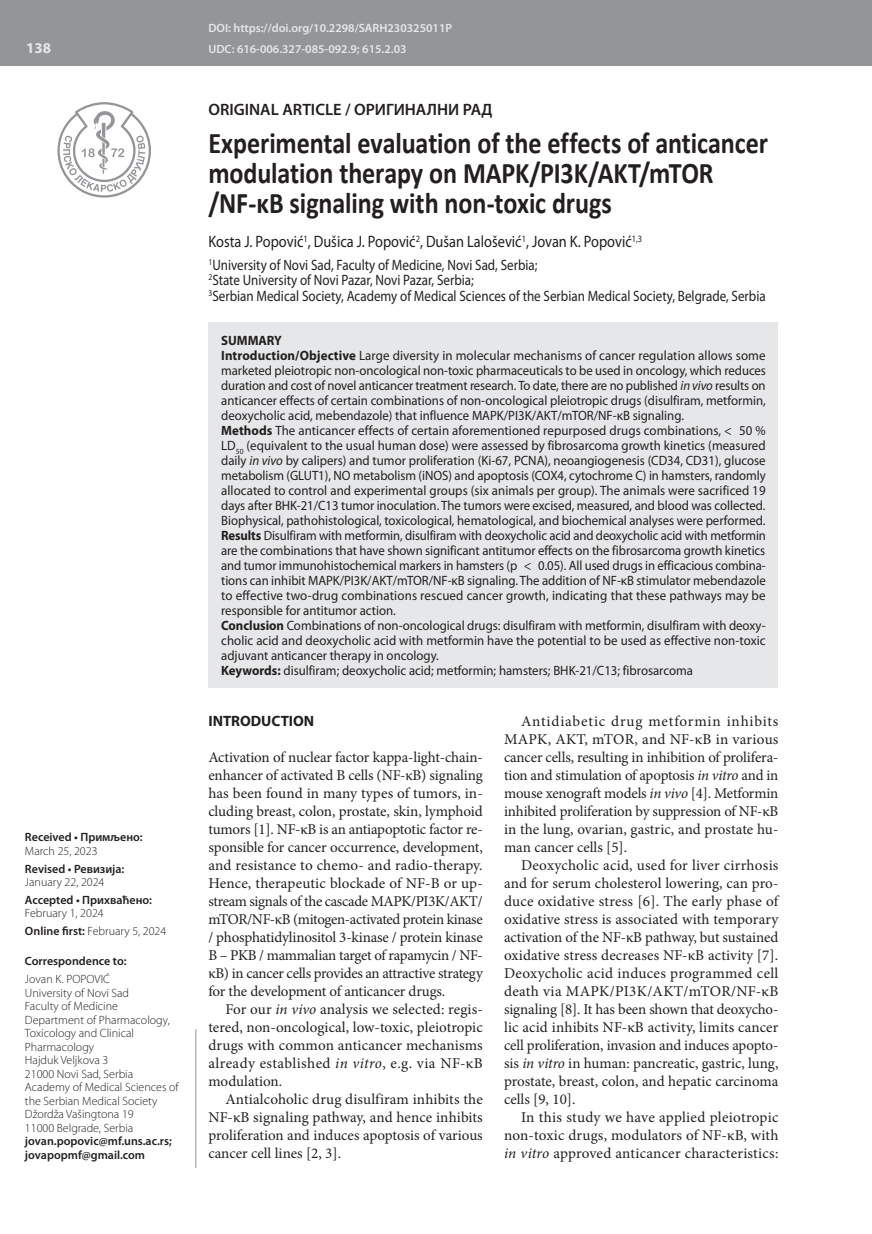
<style>
.page{position:relative;width:872px;height:1234px;background:#fff}
.page>*{position:absolute;margin:0;border:0;box-sizing:border-box;transform-origin:0 0}
.t1{font:700 30px/30px "Calibri";letter-spacing:-.005em;color:#231f20;scale:.87 1}
.t2{font:16.5px "Myriad Pro";color:#231f20;scale:.87 1}
.t3{font:600 16.5px "Myriad Pro";color:#231f20}
.t4{font:15px/18px "Minion Pro";color:#231f20;text-align:justify}
.t5{font:15px/15.8px "Myriad Pro";color:#231f20;scale:.87 1}
.t6{font:700 15px "Myriad Pro";color:#231f20}
.t7{font:700 15px "Myriad Pro";color:#e6e7e9}
.t8{font:13.5px/15px "Myriad Pro";color:#231f20;scale:.96 1}
.t9{font:300 12px/13.5px "Myriad Pro";color:#231f20}
.t10{font:600 12px/13.5px "Myriad Pro";color:#231f20}
.t11{font:600 12px/21.3px "Myriad Pro";color:#e6e7e9}
.s1{font-weight:600}
.s2{font-weight:700}
.s3{font-style:italic}
</style>
<div class="page">
<div style="left:0;top:0;width:872px;height:66px;background:#939598"></div>
<hr style="left:196px;top:1028px;width:1px;height:139px;background:#939598">
<svg style="left:57px;top:102px;width:94px;height:95px"></svg>
<div style="left:208px;top:322px;width:570px;height:365px;background:#e6e7e9"></div>
<p class="t7" style="left:26px;top:38px;width:26px">138</p>
<p class="t10" style="left:25px;top:830px;width:119px">Received • Примљено:</p>
<p class="t9" style="left:25px;top:844px;width:74px">March 25, 2023</p>
<p class="t10" style="left:25px;top:861px;width:101px">Revised • Ревизија:</p>
<p class="t9" style="left:25px;top:875px;width:81px">January 22, 2024</p>
<p class="t10" style="left:25px;top:892px;width:129px">Accepted • Прихваћено:</p>
<p class="t9" style="left:25px;top:904px;width:143px;line-height:17.7px">February 1, 2024<br><span class="s1">Online first:</span> February 5, 2024</p>
<p class="t10" style="left:25px;top:954px;width:103px">Correspondence to:</p>
<p class="t9" style="left:25px;top:972px;width:155px">Jovan K. POPOVIĆ<br>University of Novi Sad<br>Faculty of Medicine<br>Department of Pharmacology,<br>Toxicology and Clinical<br>Pharmacology<br>Hajduk Veljkova 3<br>21000 Novi Sad, Serbia<br>Academy of Medical Sciences of the Serbian Medical Society<br>Džordža Vašingtona 19<br>11000 Belgrade, Serbia</p>
<p class="t10" style="left:25px;top:1133px;width:148px">jovan.popovic@mf.uns.ac.rs; jovapopmf@gmail.com</p>
<p class="t11" style="left:208px;top:17px;width:245px">DOI: https://doi.org/10.2298/SARH230325011P<br>UDC: 616-006.327-085-092.9; 615.2.03</p>
<p class="t3" style="left:208px;top:98px;width:286px">ORIGINAL ARTICLE / ОРИГИНАЛНИ РАД</p>
<h1 class="t1" style="left:208px;top:128px;width:644px">Experimental evaluation of the effects of anticancer modulation therapy on MAPK/PI3K/AKT/mTOR /NF-κB signaling with non-toxic drugs</h1>
<p class="t2" style="left:208px;top:232px;width:500px">Kosta J. Popović<sup>1</sup>, Dušica J. Popović<sup>2</sup>, Dušan Lalošević<sup>1</sup>, Jovan K. Popović<sup>1,3</sup></p>
<p class="t5" style="left:208px;top:256px;width:642px"><sup>1</sup>University of Novi Sad, Faculty of Medicine, Novi Sad, Serbia;<br><sup>2</sup>State University of Novi Pazar, Novi Pazar, Serbia;<br><sup>3</sup>Serbian Medical Society, Academy of Medical Sciences of the Serbian Medical Society, Belgrade, Serbia</p>
<p class="t8" style="left:221px;top:332px;width:569px"><span class="s2">SUMMARY<br>Introduction/Objective</span> Large diversity in molecular mechanisms of cancer regulation allows some marketed pleiotropic non-oncological non-toxic pharmaceuticals to be used in oncology, which reduces duration and cost of novel anticancer treatment research. To date, there are no published <span class="s3">in vivo</span> results on anticancer effects of certain combinations of non-oncological pleiotropic drugs (disulfiram, metformin, deoxycholic acid, mebendazole) that influence MAPK/PI3K/AKT/mTOR/NF-κB signaling.<br><span class="s2">Methods</span> The anticancer effects of certain aforementioned repurposed drugs combinations, &lt; 50 % LD<sub>50</sub> (equivalent to the usual human dose) were assessed by fibrosarcoma growth kinetics (measured daily <span class="s3">in vivo</span> by calipers) and tumor proliferation (Ki-67, PCNA), neoangiogenesis (CD34, CD31), glucose metabolism (GLUT1), NO metabolism (iNOS) and apoptosis (COX4, cytochrome C) in hamsters, randomly allocated to control and experimental groups (six animals per group). The animals were sacrificed 19 days after BHK-21/C13 tumor inoculation. The tumors were excised, measured, and blood was collected.<br>Biophysical, pathohistological, toxicological, hematological, and biochemical analyses were performed.<br><span class="s2">Results</span> Disulfiram with metformin, disulfiram with deoxycholic acid and deoxycholic acid with metformin are the combinations that have shown significant antitumor effects on the fibrosarcoma growth kinetics and tumor immunohistochemical markers in hamsters (p &lt; 0.05). All used drugs in efficacious combina&shy;tions can inhibit MAPK/PI3K/AKT/mTOR/NF-κB signaling. The addition of NF-κB stimulator mebendazole to effective two-drug combinations rescued cancer growth, indicating that these pathways may be responsible for antitumor action.<br><span class="s2">Conclusion</span> Combinations of non-oncological drugs: disulfiram with metformin, disulfiram with deoxy&shy;cholic acid and deoxycholic acid with metformin have the potential to be used as effective non-toxic adjuvant anticancer therapy in oncology.<br><span class="s2">Keywords:</span> disulfiram; deoxycholic acid; metformin; hamsters; BHK-21/C13; fibrosarcoma</p>
<p class="t6" style="left:208px;top:711px;width:107px">INTRODUCTION</p>
<p class="t4" style="left:208px;top:748px;width:276px">Activation of nuclear factor kappa-light-chain&shy;enhancer of activated B cells (NF-κB) signaling has been found in many types of tumors, in&shy;cluding breast, colon, prostate, skin, lymphoid tumors [1]. NF-κB is an antiapoptotic factor re&shy;sponsible for cancer occurrence, development, and resistance to chemo- and radio-therapy.<br>Hence, therapeutic blockade of NF-B or up&shy;stream signals of the cascade MAPK/PI3K/AKT/ mTOR/NF-κB (mitogen-activated protein kinase / phosphatidylinositol 3-kinase / protein kinase B – PKB / mammalian target of rapamycin / NF&shy;κB) in cancer cells provides an attractive strategy for the development of anticancer drugs.</p>
<p class="t4" style="left:208px;top:1000px;width:276px;text-indent:17px">For our <span class="s3">in vivo</span> analysis we selected: regis&shy;tered, non-oncological, low-toxic, pleiotropic drugs with common anticancer mechanisms already established <span class="s3">in vitro</span>, e.g. via NF-κB modulation.</p>
<p class="t4" style="left:208px;top:1090px;width:276px;text-indent:17px">Antialcoholic drug disulfiram inhibits the NF-κB signaling pathway, and hence inhibits proliferation and induces apoptosis of various cancer cell lines [2, 3].</p>
<p class="t4" style="left:504px;top:712px;width:276px;text-indent:17px">Antidiabetic drug metformin inhibits MAPK, AKT, mTOR, and NF-κB in various cancer cells, resulting in inhibition of prolifera&shy;tion and stimulation of apoptosis <span class="s3">in vitro</span> and in mouse xenograft models <span class="s3">in vivo</span> [4]. Metformin inhibited proliferation by suppression of NF-κB in the lung, ovarian, gastric, and prostate hu&shy;man cancer cells [5].</p>
<p class="t4" style="left:504px;top:856px;width:276px;text-indent:17px">Deoxycholic acid, used for liver cirrhosis and for serum cholesterol lowering, can pro&shy;duce oxidative stress [6]. The early phase of oxidative stress is associated with temporary activation of the NF-κB pathway, but sustained oxidative stress decreases NF-κB activity [7].<br>Deoxycholic acid induces programmed cell death via MAPK/PI3K/AKT/mTOR/NF-κB signaling [8]. It has been shown that deoxycho&shy;lic acid inhibits NF-κB activity, limits cancer cell proliferation, invasion and induces apopto&shy;sis <span class="s3">in vitro</span> in human: pancreatic, gastric, lung, prostate, breast, colon, and hepatic carcinoma cells [9, 10].</p>
<p class="t4" style="left:504px;top:1108px;width:276px;text-indent:17px">In this study we have applied pleiotropic non-toxic drugs, modulators of NF-κB, with <span class="s3">in vitro</span> approved anticancer characteristics:</p>
</div>
